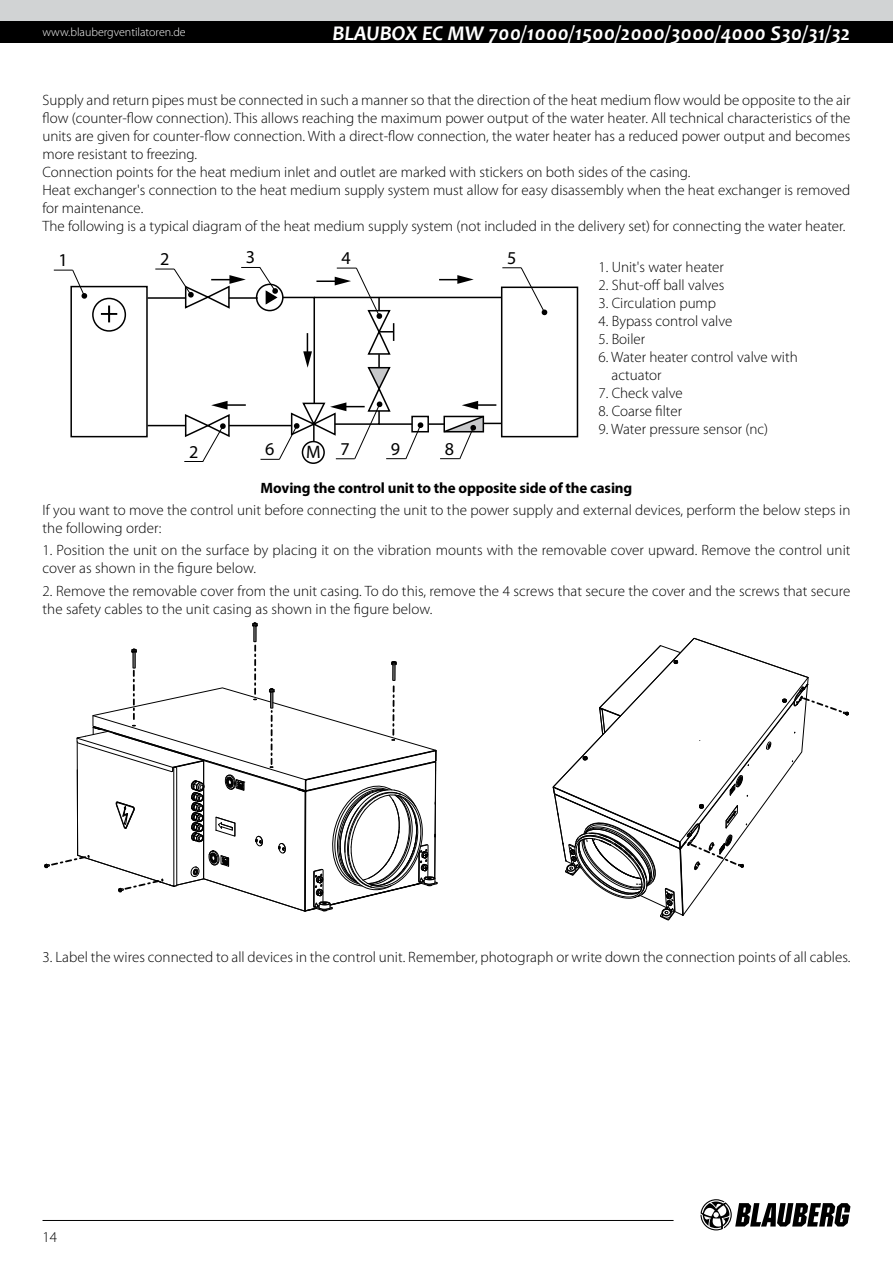
<style>
.page{position:relative;width:893px;height:1263px;background:#fff}
.page>*{position:absolute;margin:0;border:0;box-sizing:border-box;transform-origin:0 0}
.t1{font:italic 700 21px "Candara";color:#fff}
.t2{font:18.15px "Myriad Pro";color:#000}
.t3{font:300 15px/18px "Myriad Pro";color:#000}
.t4{font:700 15px "Myriad Pro";letter-spacing:-.01em;color:#000}
.t5{font:300 12px "Myriad Pro";color:#fff}
</style>
<div class="page">
<div style="left:0;top:0;width:893px;height:21px;background:#d1d3d4"></div>
<div style="left:0;top:21px;width:893px;height:22px;background:#000"></div>
<svg style="left:700px;top:1199px;width:150px;height:31px"></svg>
<hr style="left:43px;top:1220px;width:631px;height:1px;background:#000">
<div style="left:70px;top:286px;width:78px;height:151px;border:2px solid #000"></div>
<div style="left:302px;top:441px;width:23px;height:23px;border:2px solid #000;border-radius:50%"></div>
<div style="left:501px;top:287px;width:77px;height:150px;border:2px solid #000"></div>
<svg style="left:54px;top:269px;width:34px;height:30px"></svg>
<svg style="left:502px;top:267px;width:46px;height:49px"></svg>
<div style="left:92px;top:298px;width:34px;height:34px;border:2px solid #000;border-radius:50%"></div>
<svg style="left:101px;top:305px;width:16px;height:17px"></svg>
<hr style="left:148px;top:297px;width:38px;height:2px;background:#000">
<hr style="left:148px;top:425px;width:38px;height:1px;background:#000">
<hr style="left:314px;top:297px;width:188px;height:1px;background:#000">
<hr style="left:379px;top:423px;width:65px;height:2px;background:#000">
<svg style="left:439px;top:275px;width:35px;height:9px"></svg>
<svg style="left:440px;top:401px;width:62px;height:59px"></svg>
<div style="left:412px;top:416px;width:16px;height:16px;background:#fff"></div>
<div style="left:411px;top:416px;width:18px;height:16px;border:2px solid #000"></div>
<svg style="left:155px;top:267px;width:269px;height:195px"></svg>
<svg style="left:44px;top:622px;width:394px;height:290px"></svg>
<svg style="left:552px;top:637px;width:297px;height:283px"></svg>
<p class="t5" style="left:43px;top:26px;width:145px">www.blaubergventilatoren.de</p>
<h1 class="t1" style="left:332px;top:20px;width:13px">BLAUBO</h1>
<h1 class="t1" style="left:405px;top:20px;width:446px">X EC MW 700/1000/1500/2000/3000/4000 S30/31/32</h1>
<p class="t3" style="left:43px;top:91px;width:809px">Supply and return pipes must be connected in such a manner so that the direction of the heat medium flow would be opposite to the air flow (counter-flow connection). This allows reaching the maximum power output of the water heater. All technical characteristics of the units are given for counter-flow connection. With a direct-flow connection, the water heater has a reduced power output and becomes more resistant to freezing.<br>Connection points for the heat medium inlet and outlet are marked with stickers on both sides of the casing.<br>Heat exchanger's connection to the heat medium supply system must allow for easy disassembly when the heat exchanger is removed for maintenance.<br>The following is a typical diagram of the heat medium supply system (not included in the delivery set) for connecting the water heater.</p>
<p class="t2" style="left:59px;top:249px;width:11px">1</p>
<p class="t2" style="left:160px;top:248px;width:11px">2</p>
<p class="t2" style="left:246px;top:246px;width:11px">3</p>
<p class="t2" style="left:507px;top:246px;width:11px">5</p>
<p class="t2" style="left:342px;top:247px;width:11px">4</p>
<p class="t2" style="left:189px;top:440px;width:11px">2</p>
<p class="t2" style="left:265px;top:438px;width:11px">6</p>
<p class="t2" style="left:306px;top:441px;width:16px">M</p>
<p class="t2" style="left:341px;top:437px;width:11px">7</p>
<p class="t2" style="left:391px;top:437px;width:11px">9</p>
<p class="t2" style="left:445px;top:437px;width:11px">8</p>
<p class="t3" style="left:598px;top:258px;width:127px">1. Unit's water heater</p>
<p class="t3" style="left:598px;top:276px;width:127px">2. Shut-off ball valves</p>
<p class="t3" style="left:598px;top:294px;width:119px">3. Circulation pump</p>
<p class="t3" style="left:598px;top:312px;width:135px">4. Bypass control valve</p>
<p class="t3" style="left:598px;top:330px;width:48px">5. Boiler</p>
<p class="t3" style="left:612px;top:348px;width:188px;text-indent:-13px">6. Water heater control valve with actuator</p>
<p class="t3" style="left:598px;top:384px;width:86px">7. Check valve</p>
<p class="t3" style="left:598px;top:402px;width:85px">8. Coarse filter</p>
<p class="t3" style="left:598px;top:420px;width:171px">9. Water pressure sensor (nc)</p>
<p class="t4" style="left:261px;top:478px;width:373px">Moving the control unit to the opposite side of the casing</p>
<p class="t3" style="left:43px;top:501px;width:809px">If you want to move the control unit before connecting the unit to the power supply and external devices, perform the below steps in the following order:</p>
<p class="t3" style="left:43px;top:542px;width:809px">1. Position the unit on the surface by placing it on the vibration mounts with the removable cover upward. Remove the control unit cover as shown in the figure below.</p>
<p class="t3" style="left:43px;top:582px;width:809px">2. Remove the removable cover from the unit casing. To do this, remove the 4 screws that secure the cover and the screws that secure the safety cables to the unit casing as shown in the figure below.</p>
<p class="t3" style="left:43px;top:949px;width:809px">3. Label the wires connected to all devices in the control unit. Remember, photograph or write down the connection points of all cables.</p>
<p class="t3" style="left:43px;top:1228px;width:16px">14</p>
</div>
